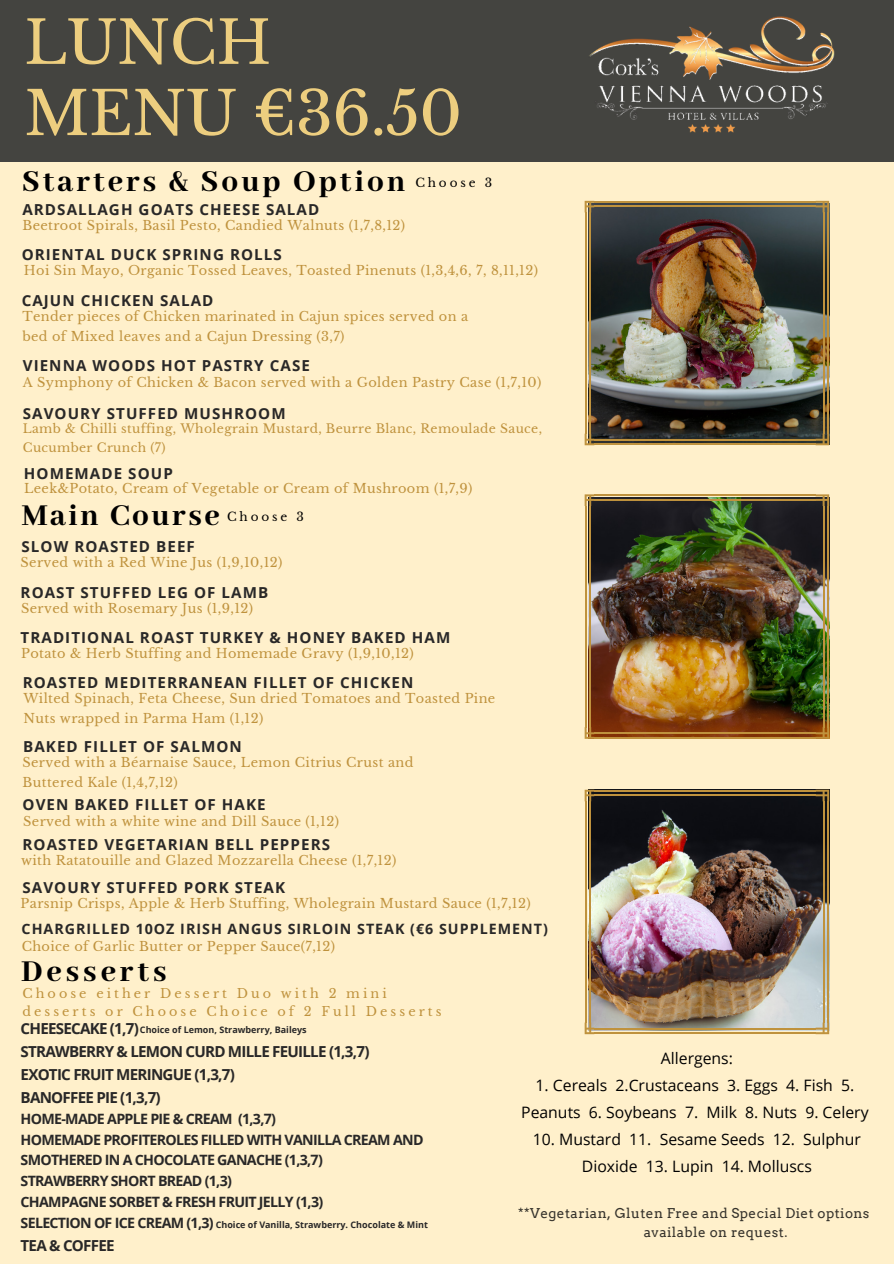
<style>
.page{position:relative;width:894px;height:1264px;background:#fff}
.page>*{position:absolute;margin:0;border:0;box-sizing:border-box;transform-origin:0 0}
.t1{font:60px "Libre Baskerville";letter-spacing:-.01em;color:#edce7f}
.t2{font:59.1px "Libre Baskerville";letter-spacing:-.01em;color:#edce7f}
.t3{font:800 33px "Abhaya Libre";letter-spacing:.095em;color:#000}
.t4{font:800 33px "Abhaya Libre";letter-spacing:.12em;color:#000}
.t5{font:15.75px/27px "Open Sans";color:#000;text-align:center}
.t6{font:700 15.15px "Open Sans";letter-spacing:.07em;color:#292828}
.t7{font:700 15.15px/23px "Open Sans";letter-spacing:-.05em;color:#292828}
.t8{font:700 14.25px/20.9px "Open Sans";letter-spacing:-.05em;color:#292828}
.t9{font:700 14.25px "Open Sans";letter-spacing:.07em;color:#292828}
.t10{font:13.5px/18.6px "Arvo";letter-spacing:.035em;color:#35322b}
.t11{font:12.9px/19.6px "Libre Baskerville";letter-spacing:.03em;color:#bf923d}
.t12{font:12.75px/17.5px "Libre Baskerville";letter-spacing:.24em;color:#bf923d}
.t13{font:12.3px/18.6px "Libre Baskerville";letter-spacing:.03em;color:#bf923d}
.t14{font:12px "Libre Baskerville";letter-spacing:.24em;color:#000}
.t15{font:700 9px "Open Sans";color:#292828}
</style>
<div class="page">
<div style="left:0;top:0;width:893px;height:1263px;background:#fff0cb"></div>
<div style="left:0;top:0;width:893px;height:161px;background:#444440"></div>
<img style="left:588px;top:789px;width:241px;height:241px">
<svg style="left:815px;top:1022px;width:13px;height:12px"></svg>
<svg style="left:815px;top:789px;width:13px;height:12px"></svg>
<svg style="left:584px;top:1022px;width:10px;height:12px"></svg>
<svg style="left:584px;top:789px;width:10px;height:12px"></svg>
<hr style="left:594px;top:1027px;width:221px;height:2px;background:#bf923d">
<hr style="left:594px;top:1032px;width:221px;height:2px;background:#bf923d">
<hr style="left:594px;top:794px;width:221px;height:2px;background:#bf923d">
<hr style="left:594px;top:789px;width:221px;height:2px;background:#bf923d">
<hr style="left:822px;top:801px;width:2px;height:221px;background:#bf923d">
<hr style="left:827px;top:801px;width:1px;height:221px;background:#bf923d">
<hr style="left:584px;top:801px;width:2px;height:221px;background:#bf923d">
<hr style="left:589px;top:801px;width:2px;height:221px;background:#bf923d">
<img style="left:588px;top:497px;width:241px;height:241px">
<svg style="left:815px;top:727px;width:13px;height:11px"></svg>
<svg style="left:815px;top:494px;width:13px;height:12px"></svg>
<svg style="left:584px;top:727px;width:10px;height:11px"></svg>
<svg style="left:584px;top:494px;width:10px;height:12px"></svg>
<hr style="left:594px;top:732px;width:221px;height:2px;background:#bf923d">
<hr style="left:594px;top:736px;width:221px;height:2px;background:#bf923d">
<hr style="left:594px;top:499px;width:221px;height:2px;background:#bf923d">
<hr style="left:594px;top:494px;width:221px;height:2px;background:#bf923d">
<hr style="left:822px;top:506px;width:2px;height:221px;background:#bf923d">
<hr style="left:827px;top:506px;width:1px;height:221px;background:#bf923d">
<hr style="left:584px;top:506px;width:2px;height:221px;background:#bf923d">
<hr style="left:589px;top:506px;width:2px;height:221px;background:#bf923d">
<img style="left:588px;top:204px;width:241px;height:241px">
<svg style="left:815px;top:433px;width:13px;height:12px"></svg>
<svg style="left:815px;top:201px;width:13px;height:11px"></svg>
<svg style="left:584px;top:433px;width:10px;height:12px"></svg>
<svg style="left:584px;top:201px;width:10px;height:11px"></svg>
<hr style="left:594px;top:439px;width:221px;height:2px;background:#bf923d">
<hr style="left:594px;top:443px;width:221px;height:2px;background:#bf923d">
<hr style="left:594px;top:205px;width:221px;height:2px;background:#bf923d">
<hr style="left:594px;top:201px;width:221px;height:2px;background:#bf923d">
<hr style="left:822px;top:212px;width:2px;height:221px;background:#bf923d">
<hr style="left:827px;top:212px;width:1px;height:221px;background:#bf923d">
<hr style="left:584px;top:212px;width:2px;height:221px;background:#bf923d">
<hr style="left:589px;top:212px;width:2px;height:221px;background:#bf923d">
<img style="left:588px;top:16px;width:249px;height:146px">
<h2 class="t2" style="left:24px;top:7px;width:249px">LUNCH</h2>
<h1 class="t1" style="left:24px;top:77px;width:439px">MENU €36.50</h1>
<h3 class="t3" style="left:22px;top:163px;width:385px">Starters &amp; Soup Option</h3>
<p class="t14" style="left:415px;top:175px;width:78px">Choose 3</p>
<p class="t11" style="left:22px;top:216px;width:384px">Beetroot Spirals, Basil Pesto, Candied Walnuts (1,7,8,12)</p>
<p class="t6" style="left:22px;top:199px;width:298px">ARDSALLAGH GOATS CHEESE SALAD</p>
<p class="t6" style="left:22px;top:243px;width:261px">ORIENTAL DUCK SPRING ROLLS</p>
<p class="t11" style="left:24px;top:261px;width:515px">Hoi Sin Mayo, Organic Tossed Leaves, Toasted Pinenuts (1,3,4,6, 7, 8,11,12)</p>
<p class="t6" style="left:22px;top:289px;width:193px">CAJUN CHICKEN SALAD</p>
<p class="t11" style="left:22px;top:307px;width:447px">Tender pieces of Chicken marinated in Cajun spices served on a bed of Mixed leaves and a Cajun Dressing (3,7)</p>
<p class="t6" style="left:23px;top:355px;width:288px">VIENNA WOODS HOT PASTRY CASE</p>
<p class="t6" style="left:23px;top:403px;width:264px">SAVOURY STUFFED MUSHROOM</p>
<p class="t13" style="left:23px;top:420px;width:520px">Lamb &amp; Chilli stuffing, Wholegrain Mustard, Beurre Blanc, Remoulade Sauce,<br>Cucumber Crunch (7)</p>
<p class="t6" style="left:24px;top:463px;width:150px">HOMEMADE SOUP</p>
<p class="t11" style="left:24px;top:479px;width:449px">Leek&amp;Potato, Cream of Vegetable or Cream of Mushroom (1,7,9)</p>
<p class="t11" style="left:23px;top:372px;width:520px">A Symphony of Chicken &amp; Bacon served with a Golden Pastry Case (1,7,10)</p>
<h3 class="t3" style="left:22px;top:497px;width:200px">Main Course</h3>
<p class="t14" style="left:227px;top:509px;width:78px">Choose 3</p>
<p class="t6" style="left:22px;top:536px;width:175px">SLOW ROASTED BEEF</p>
<p class="t11" style="left:21px;top:553px;width:263px">Served with a Red Wine Jus (1,9,10,12)</p>
<p class="t6" style="left:21px;top:581px;width:249px">ROAST STUFFED LEG OF LAMB</p>
<p class="t11" style="left:21px;top:598px;width:233px">Served with Rosemary Jus (1,9,12)</p>
<p class="t6" style="left:21px;top:626px;width:431px">TRADITIONAL ROAST TURKEY &amp; HONEY BAKED HAM</p>
<p class="t11" style="left:21px;top:643px;width:394px">Potato &amp; Herb Stuffing and Homemade Gravy (1,9,10,12)</p>
<p class="t6" style="left:23px;top:672px;width:392px">ROASTED MEDITERRANEAN FILLET OF CHICKEN</p>
<p class="t11" style="left:23px;top:689px;width:473px">Wilted Spinach, Feta Cheese, Sun dried Tomatoes and Toasted Pine<br>Nuts wrapped in Parma Ham (1,12)</p>
<p class="t6" style="left:23px;top:735px;width:220px">BAKED FILLET OF SALMON</p>
<p class="t11" style="left:22px;top:752px;width:392px">Served with a Béarnaise Sauce, Lemon Citrius Crust and<br>Buttered Kale (1,4,7,12)</p>
<p class="t6" style="left:23px;top:794px;width:244px">OVEN BAKED FILLET OF HAKE</p>
<p class="t11" style="left:23px;top:811px;width:317px">Served with a white wine and Dill Sauce (1,12)</p>
<p class="t6" style="left:23px;top:833px;width:309px">ROASTED VEGETARIAN BELL PEPPERS</p>
<p class="t11" style="left:21px;top:850px;width:376px">with Ratatouille and Glazed Mozzarella Cheese (1,7,12)</p>
<p class="t6" style="left:22px;top:876px;width:264px">SAVOURY STUFFED PORK STEAK</p>
<p class="t11" style="left:21px;top:893px;width:511px">Parsnip Crisps, Apple &amp; Herb Stuffing, Wholegrain Mustard Sauce (1,7,12)</p>
<p class="t9" style="left:22px;top:919px;width:527px">CHARGRILLED 10OZ IRISH ANGUS SIRLOIN STEAK (€6 SUPPLEMENT)</p>
<p class="t11" style="left:22px;top:936px;width:315px">Choice of Garlic Butter or Pepper Sauce(7,12)</p>
<h3 class="t4" style="left:21px;top:953px;width:147px">Desserts</h3>
<p class="t12" style="left:22px;top:985px;width:420px">Choose either Dessert Duo with 2 mini desserts or Choose Choice of 2 Full Desserts</p>
<p class="t7" style="left:21px;top:1016px;width:350px">CHEESECAKE (1,7)<br>STRAWBERRY &amp; LEMON CURD MILLE FEUILLE (1,3,7)<br>EXOTIC FRUIT MERINGUE (1,3,7)<br>BANOFFEE PIE (1,3,7)</p>
<p class="t8" style="left:21px;top:1107px;width:404px">HOME-MADE APPLE PIE &amp; CREAM (1,3,7)<br>HOMEMADE PROFITEROLES FILLED WITH VANILLA CREAM AND SMOTHERED IN A CHOCOLATE GANACHE (1,3,7)<br>STRAWBERRY SHORT BREAD (1,3)<br>CHAMPAGNE SORBET &amp; FRESH FRUIT JELLY (1,3)<br>SELECTION OF ICE CREAM (1,3)</p>
<p class="t7" style="left:21px;top:1233px;width:95px">TEA &amp; COFFEE</p>
<p class="t15" style="left:140px;top:1022px;width:168px">Choice of Lemon, Strawberry, Baileys</p>
<p class="t15" style="left:215px;top:1218px;width:214px">Choice of Vanilla, Strawberry. Chocolate &amp; Mint</p>
<p class="t5" style="left:660px;top:1043px;width:74px">Allergens:</p>
<p class="t5" style="left:521px;top:1070px;width:349px">1. Cereals 2.Crustaceans 3. Eggs 4. Fish 5.<br>Peanuts 6. Soybeans 7. Milk 8. Nuts 9. Celery</p>
<p class="t5" style="left:532px;top:1125px;width:329px">10. Mustard 11. Sesame Seeds 12. Sulphur<br>Dioxide 13. Lupin 14. Molluscs</p>
<p class="t10" style="left:643px;top:1203px;width:227px;text-indent:-126px">**Vegetarian, Gluten Free and Special Diet options available on request.</p>
</div>
